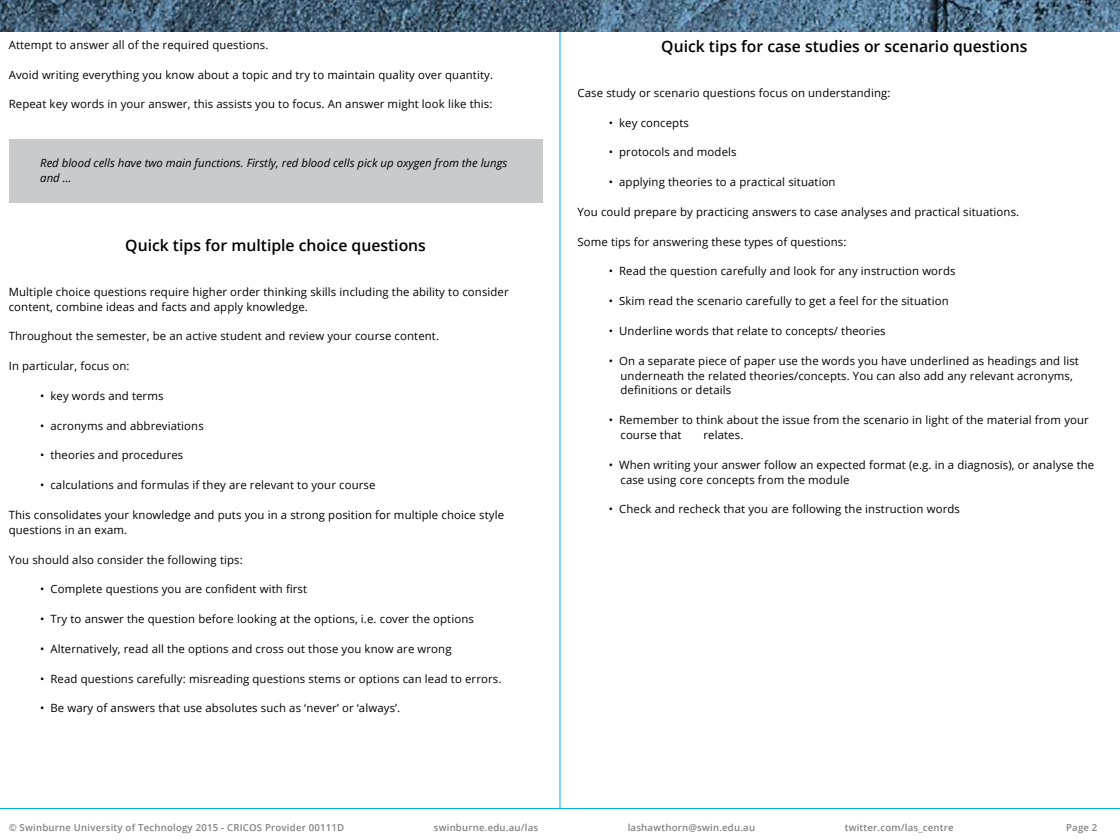
<style>
.page{position:relative;width:1120px;height:840px;background:#fff}
.page>*{position:absolute;margin:0;border:0;box-sizing:border-box;transform-origin:0 0}
.t1{font:600 15.75px "Open Sans";color:#000}
.t2{font:11.38px/14.9px "Open Sans";letter-spacing:.01em;color:#000}
.t3{font:italic 11.38px/14.9px "Open Sans";color:#000}
.t4{font:600 9.62px "Open Sans";letter-spacing:.02em;color:#808285}
</style>
<div class="page">
<hr style="left:0;top:808px;width:1120px;height:1px;background:#00aeef">
<hr style="left:560px;top:32px;width:1px;height:776px;background:#00aeef">
<img style="left:0;top:0;width:1120px;height:32px">
<div style="left:9px;top:139px;width:533px;height:63px;background:#c9cacc"></div>
<p class="t2" style="left:9px;top:37px;width:261px">Attempt to answer all of the required questions.</p>
<p class="t2" style="left:9px;top:67px;width:486px">Avoid writing everything you know about a topic and try to maintain quality over quantity.</p>
<p class="t2" style="left:9px;top:97px;width:485px">Repeat key words in your answer, this assists you to focus. An answer might look like this:</p>
<p class="t3" style="left:40px;top:155px;width:469px">Red blood cells have two main functions. Firstly, red blood cells pick up oxygen from the lungs and …</p>
<h1 class="t1" style="left:125px;top:235px;width:302px">Quick tips for multiple choice questions</h1>
<p class="t2" style="left:9px;top:284px;width:502px">Multiple choice questions require higher order thinking skills including the ability to consider content, combine ideas and facts and apply knowledge.</p>
<p class="t2" style="left:9px;top:329px;width:432px">Throughout the semester, be an active student and review your course content.</p>
<p class="t2" style="left:9px;top:358px;width:122px">In particular, focus on:</p>
<p class="t2" style="left:40px;top:388px;width:125px">• key words and terms</p>
<p class="t2" style="left:40px;top:418px;width:165px">• acronyms and abbreviations</p>
<p class="t2" style="left:40px;top:448px;width:145px">• theories and procedures</p>
<p class="t2" style="left:40px;top:477px;width:337px">• calculations and formulas if they are relevant to your course</p>
<p class="t2" style="left:9px;top:507px;width:497px">This consolidates your knowledge and puts you in a strong position for multiple choice style questions in an exam.</p>
<p class="t2" style="left:9px;top:552px;width:236px">You should also consider the following tips:</p>
<p class="t2" style="left:40px;top:582px;width:268px">• Complete questions you are confident with first</p>
<p class="t2" style="left:40px;top:611px;width:435px">• Try to answer the question before looking at the options, i.e. cover the options</p>
<p class="t2" style="left:40px;top:641px;width:413px">• Alternatively, read all the options and cross out those you know are wrong</p>
<p class="t2" style="left:40px;top:671px;width:463px">• Read questions carefully: misreading questions stems or options can lead to errors.</p>
<p class="t2" style="left:40px;top:700px;width:362px">• Be wary of answers that use absolutes such as ‘never’ or ‘always’.</p>
<h1 class="t1" style="left:661px;top:36px;width:368px">Quick tips for case studies or scenario questions</h1>
<p class="t2" style="left:578px;top:85px;width:314px">Case study or scenario questions focus on understanding:</p>
<p class="t2" style="left:609px;top:115px;width:81px">• key concepts</p>
<p class="t2" style="left:609px;top:145px;width:129px">• protocols and models</p>
<p class="t2" style="left:609px;top:174px;width:228px">• applying theories to a practical situation</p>
<p class="t2" style="left:578px;top:204px;width:443px">You could prepare by practicing answers to case analyses and practical situations.</p>
<p class="t2" style="left:578px;top:234px;width:271px">Some tips for answering these types of questions:</p>
<p class="t2" style="left:609px;top:264px;width:348px">• Read the question carefully and look for any instruction words</p>
<p class="t2" style="left:609px;top:293px;width:341px">• Skim read the scenario carefully to get a feel for the situation</p>
<p class="t2" style="left:609px;top:323px;width:278px">• Underline words that relate to concepts/ theories</p>
<p class="t2" style="left:620px;top:353px;width:460px;text-indent:-11px">• On a separate piece of paper use the words you have underlined as headings and list underneath the related theories/concepts. You can also add any relevant acronyms, definitions or details</p>
<p class="t2" style="left:620px;top:412px;width:470px;text-indent:-11px">• Remember to think about the issue from the scenario in light of the material from your course that</p>
<p class="t2" style="left:704px;top:427px;width:41px">relates.</p>
<p class="t2" style="left:620px;top:457px;width:475px;text-indent:-11px">• When writing your answer follow an expected format (e.g. in a diagnosis), or analyse the case using core concepts from the module</p>
<p class="t2" style="left:609px;top:502px;width:352px">• Check and recheck that you are following the instruction words</p>
<p class="t4" style="left:9px;top:821px;width:337px">© Swinburne University of Technology 2015 - CRICOS Provider 00111D</p>
<p class="t4" style="left:434px;top:821px;width:106px">swinburne.edu.au/las</p>
<p class="t4" style="left:628px;top:821px;width:129px">lashawthorn@swin.edu.au</p>
<p class="t4" style="left:845px;top:821px;width:110px">twitter.com/las_centre</p>
<p class="t4" style="left:1066px;top:821px;width:33px">Page 2</p>
</div>
